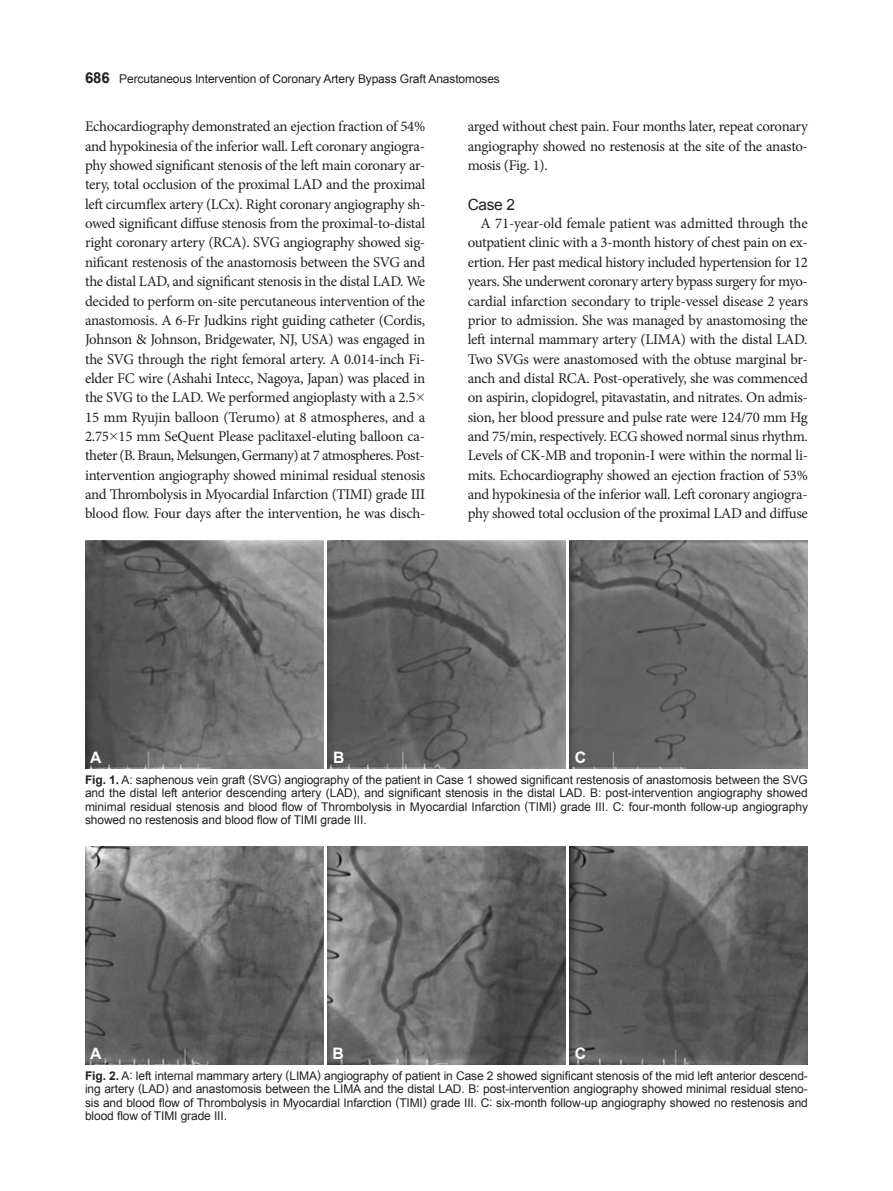
<style>
.page{position:relative;width:893px;height:1191px;background:#fff}
.page>*{position:absolute;margin:0;border:0;box-sizing:border-box;transform-origin:0 0}
.t1{font:700 15.75px "Arial";color:#fff}
.소제목1{font:15.45px "Arial";color:#231f20}
.본문1{font:14.85px/19.4px "Minion Pro";letter-spacing:-.02em;color:#231f20;text-align:justify}
.그림제목{font:12px/13.5px "Arial";letter-spacing:-.01em;color:#231f20;text-align:justify}
.s1{font-weight:700;font-size:15px}
.s2{font-family:"Garamond"}
.s3{font-weight:700}
</style>
<div class="page">
<img style="left:85px;top:540px;width:238px;height:228px">
<img style="left:327px;top:540px;width:239px;height:228px">
<img style="left:570px;top:540px;width:238px;height:228px">
<img style="left:85px;top:846px;width:238px;height:218px">
<img style="left:327px;top:846px;width:239px;height:218px">
<img style="left:570px;top:846px;width:238px;height:218px">
<p class="그림제목" style="left:85px;top:72px;width:416px"><span class="s1">686</span> Percutaneous Intervention of Coronary Artery Bypass Graft Anastomoses</p>
<p class="본문1" style="left:85px;top:117px;width:342px">Echocardiography demonstrated an ejection fraction of 54% and hypokinesia of the inferior wall. Left coronary angiogra&shy;phy showed significant stenosis of the left main coronary ar&shy;tery, total occlusion of the proximal LAD and the proximal left circumflex artery (LCx). Right coronary angiography sh&shy;owed significant diffuse stenosis from the proximal-to-distal right coronary artery (RCA). SVG angiography showed sig&shy;nificant restenosis of the anastomosis between the SVG and the distal LAD, and significant stenosis in the distal LAD. We decided to perform on-site percutaneous intervention of the anastomosis. A 6-Fr Judkins right guiding catheter (Cordis, Johnson &amp; Johnson, Bridgewater, NJ, USA) was engaged in the SVG through the right femoral artery. A 0.014-inch Fi&shy;elder FC wire (Ashahi Intecc, Nagoya, Japan) was placed in the SVG to the LAD. We performed angioplasty with a 2.5<span class="s2">× </span>15 mm Ryujin balloon (Terumo) at 8 atmospheres, and a 2.75<span class="s2">×</span>15 mm SeQuent Please paclitaxel-eluting balloon ca&shy;theter (B. Braun, Melsungen, Germany) at 7 atmospheres. Post&shy;intervention angiography showed minimal residual stenosis and Thrombolysis in Myocardial Infarction (TIMI) grade III blood flow. Four days after the intervention, he was disch-</p>
<p class="본문1" style="left:468px;top:117px;width:342px">arged without chest pain. Four months later, repeat coronary angiography showed no restenosis at the site of the anasto&shy;mosis (Fig. 1).</p>
<p class="소제목1" style="left:468px;top:194px;width:49px">Case 2</p>
<p class="본문1" style="left:468px;top:214px;width:342px;text-indent:13px">A 71-year-old female patient was admitted through the outpatient clinic with a 3-month history of chest pain on ex&shy;ertion. Her past medical history included hypertension for 12 years. She underwent coronary artery bypass surgery for myo&shy;cardial infarction secondary to triple-vessel disease 2 years prior to admission. She was managed by anastomosing the left internal mammary artery (LIMA) with the distal LAD.<br>Two SVGs were anastomosed with the obtuse marginal br&shy;anch and distal RCA. Post-operatively, she was commenced on aspirin, clopidogrel, pitavastatin, and nitrates. On admis&shy;sion, her blood pressure and pulse rate were 124/70 mm Hg and 75/min, respectively. ECG showed normal sinus rhythm.<br>Levels of CK-MB and troponin-I were within the normal li&shy;mits. Echocardiography showed an ejection fraction of 53% and hypokinesia of the inferior wall. Left coronary angiogra&shy;phy showed total occlusion of the proximal LAD and diffuse</p>
<p class="t1" style="left:90px;top:747px;width:13px">A</p>
<p class="t1" style="left:333px;top:747px;width:13px">B</p>
<p class="t1" style="left:575px;top:747px;width:13px">C</p>
<p class="그림제목" style="left:85px;top:773px;width:724px"><span class="s3">Fig. 1.</span> A: saphenous vein graft (SVG) angiography of the patient in Case 1 showed significant restenosis of anastomosis between the SVG and the distal left anterior descending artery (LAD), and significant stenosis in the distal LAD. B: post-intervention angiography showed minimal residual stenosis and blood flow of Thrombolysis in Myocardial Infarction (TIMI) grade III. C: four-month follow-up angiography showed no restenosis and blood flow of TIMI grade III.</p>
<p class="t1" style="left:90px;top:1043px;width:13px">A</p>
<p class="t1" style="left:332px;top:1043px;width:13px">B</p>
<p class="t1" style="left:575px;top:1043px;width:13px">C</p>
<p class="그림제목" style="left:85px;top:1068px;width:724px"><span class="s3">Fig. 2.</span> A: left internal mammary artery (LIMA) angiography of patient in Case 2 showed significant stenosis of the mid left anterior descend&shy;ing artery (LAD) and anastomosis between the LIMA and the distal LAD. B: post-intervention angiography showed minimal residual steno&shy;sis and blood flow of Thrombolysis in Myocardial Infarction (TIMI) grade III. C: six-month follow-up angiography showed no restenosis and blood flow of TIMI grade III.</p>
</div>
